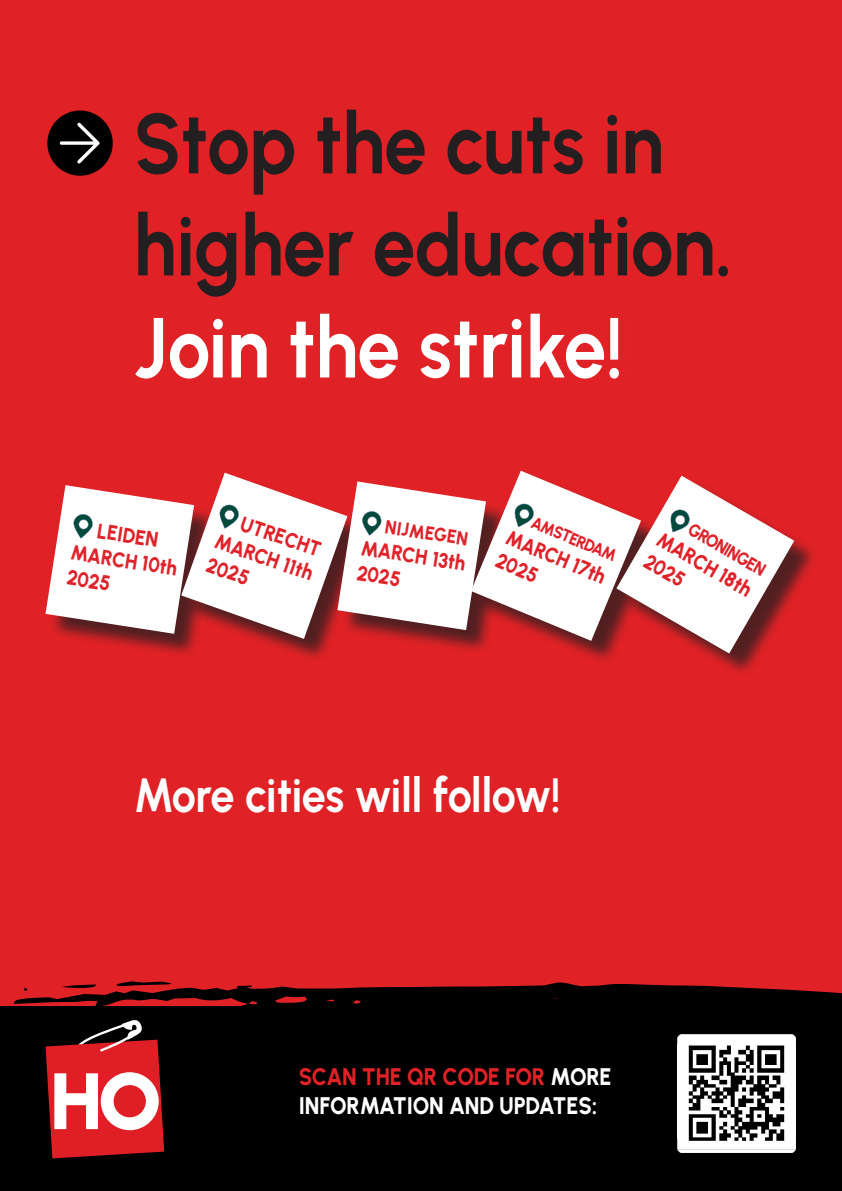
<style>
.page{position:relative;width:842px;height:1191px;background:#e02226}
.page>*{position:absolute;margin:0;border:0;box-sizing:border-box;transform-origin:0 0}
.t1{font:700 85px/102px "Urbanist";letter-spacing:-.01em;color:#231f20;scale:.9 1}
.t2{font:700 48px "Urbanist";letter-spacing:-.01em;color:#fff;scale:.9 1}
.t3{font:800 24px "Urbanist";letter-spacing:-.01em;color:#fff;scale:.9 1}
.t4{font:800 24px "Urbanist";letter-spacing:-.015em;color:#e02227;scale:.9 1}
.t5{font:800 21px "Urbanist";color:#df232a;scale:.9 1}
.t6{font:800 19px "Urbanist";color:#df232a;scale:.9 1}
.t7{font:800 18px "Urbanist";color:#df232a;scale:.9 1}
.t8{font:800 17px "Urbanist";color:#df232a;scale:.9 1}
.s1{color:#fff}
.s2{color:#e02329}
</style>
<div class="page">
<div style="left:0;top:1006px;width:842px;height:185px;background:#000"></div>
<img style="left:47px;top:110px;width:66px;height:66px">
<svg style="left:14px;top:982px;width:828px;height:24px;fill:#000001"></svg>
<svg style="left:116px;top:981px;width:56px;height:5px"></svg>
<svg style="left:62px;top:984px;width:34px;height:4px"></svg>
<svg style="left:237px;top:985px;width:15px;height:4px"></svg>
<svg style="left:24px;top:987px;width:4px;height:4px"></svg>
<img style="left:677px;top:1034px;width:119px;height:119px">
<svg style="left:46px;top:1020px;width:118px;height:138px"></svg>
<div style="left:49px;top:475px;width:769px;height:202px;background:#231f20;opacity:.75"></div>
<svg style="left:46px;top:471px;width:748px;height:182px"></svg>
<p class="t1" style="left:134px;top:90px;width:667px">Stop the cuts in higher education.<br><span class="s1">Join the strike!</span><span class="s2">!</span></p>
<p class="t5" style="left:99px;top:517px;width:70px;rotate:9deg">LEIDEN</p>
<p class="t5" style="left:73px;top:538px;width:121px;rotate:9deg">MARCH 10th</p>
<p class="t5" style="left:69px;top:563px;width:50px;rotate:9deg">2025</p>
<p class="t5" style="left:245px;top:509px;width:95px;rotate:19deg">UTRECHT</p>
<p class="t5" style="left:220px;top:527px;width:115px;rotate:19deg">MARCH 11th</p>
<p class="t5" style="left:212px;top:551px;width:50px;rotate:19deg">2025</p>
<p class="t6" style="left:387px;top:514px;width:95px;rotate:9deg">NIJMEGEN</p>
<p class="t5" style="left:363px;top:533px;width:119px;rotate:9deg">MARCH 13th</p>
<p class="t5" style="left:359px;top:558px;width:50px;rotate:9deg">2025</p>
<p class="t8" style="left:537px;top:511px;width:102px;rotate:23deg">AMSTERDAM</p>
<p class="t5" style="left:512px;top:523px;width:120px;rotate:23deg">MARCH 17th</p>
<p class="t5" style="left:502px;top:547px;width:50px;rotate:23deg">2025</p>
<p class="t7" style="left:695px;top:518px;width:98px;rotate:30deg">GRONINGEN</p>
<p class="t5" style="left:665px;top:526px;width:120px;rotate:30deg">MARCH 18th</p>
<p class="t5" style="left:652px;top:547px;width:50px;rotate:30deg">2025</p>
<p class="t2" style="left:134px;top:763px;width:476px">More cities will follow!</p>
<p class="t4" style="left:299px;top:1061px;width:349px">SCAN THE QR CODE FOR <span class="s1">MORE</span></p>
<p class="t3" style="left:299px;top:1090px;width:333px">INFORMATION AND UPDATES:</p>
</div>
